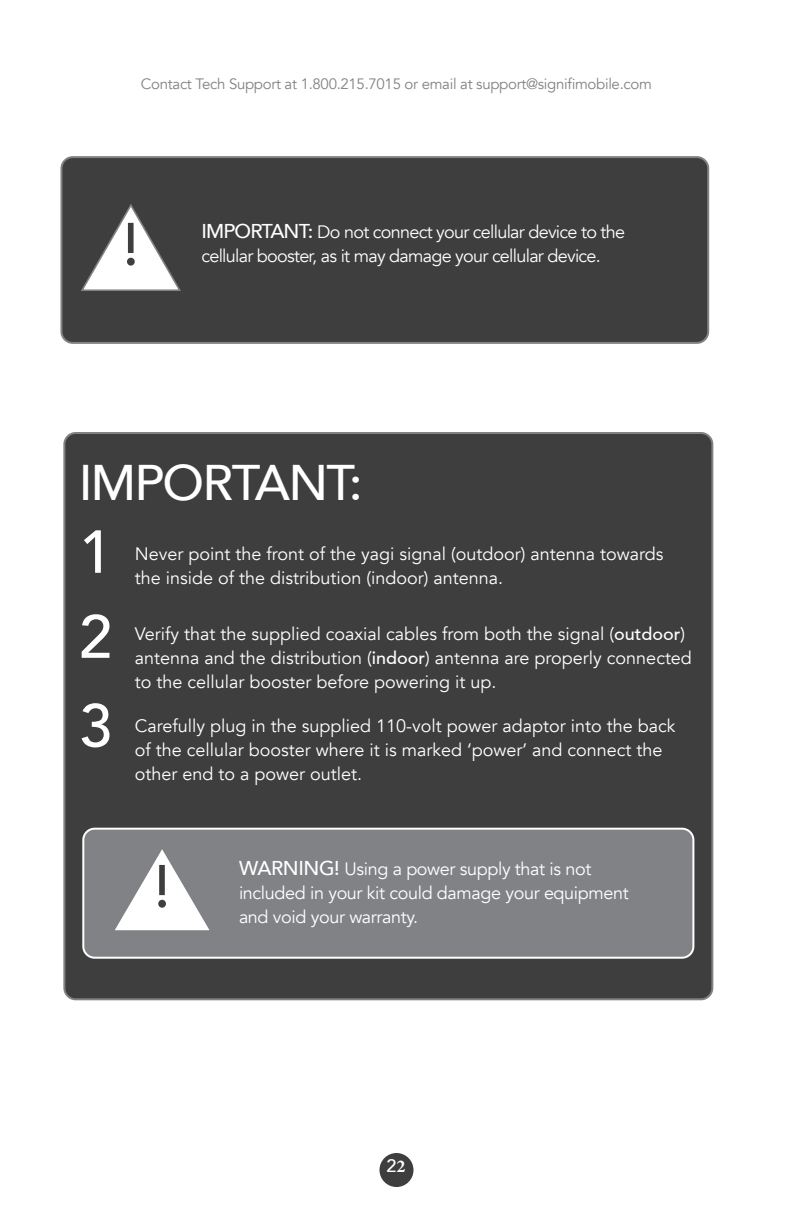
<style>
.page{position:relative;width:792px;height:1224px;background:#fff}
.page>*{position:absolute;margin:0;border:0;box-sizing:border-box;transform-origin:0 0}
.t1{font:500 60px "Avenir 65";color:#fff}
.t2{font:500 59.8px "Avenir 65";color:#3e3e3f}
.t3{font:500 50px "Avenir 65";letter-spacing:-.035em;color:#fff}
.t4{font:18px/24px "Avenir";color:#fff}
.t5{font:18px/24px "Avenir";letter-spacing:-.02em;color:#fff}
.t6{font:18px "Avenir";letter-spacing:-.04em;color:#fff}
.t7{font:500 18px "Avenir 65";color:#fff}
.t8{font:15px "Avenir";letter-spacing:-.02em;color:#808285}
.s1{font-family:"Avenir 65";font-weight:500;font-size:20px}
.s2{font-family:"Avenir 65";font-weight:500}
.s3{font-family:"Minion Pro";font-weight:700}
</style>
<div class="page">
<div style="left:379px;top:1153px;width:35px;height:34px;background:#3e3e3f;border-radius:50%"></div>
<div style="left:61px;top:157px;width:647px;height:186px;background:#3e3e3f;border-radius:11px"></div>
<div style="left:60px;top:156px;width:649px;height:188px;border:2px solid #808285;border-radius:11px"></div>
<svg style="left:81px;top:204px;width:100px;height:87px"></svg>
<div style="left:64px;top:433px;width:648px;height:566px;background:#3e3e3f;border-radius:11px"></div>
<div style="left:83px;top:829px;width:610px;height:129px;background:#808285;border-radius:11px"></div>
<div style="left:82px;top:828px;width:612px;height:131px;border:2px solid #fff;border-radius:11px"></div>
<svg style="left:115px;top:849px;width:95px;height:82px"></svg>
<p class="t8" style="left:141px;top:75px;width:512px">Contact Tech Support at 1.800.215.7015 or email at support@signifimobile.com</p>
<h2 class="t2" style="left:123px;top:210px;width:18px">!</h2>
<p class="t6" style="left:201px;top:221px;width:425px"><span class="s1">IMPORTANT:</span> Do not connect your cellular device to the</p>
<p class="t6" style="left:201px;top:245px;width:401px">cellular booster, as it may damage your cellular device.</p>
<h3 class="t3" style="left:79px;top:454px;width:285px">IMPORTANT:</h3>
<h1 class="t1" style="left:79px;top:517px;width:35px">1</h1>
<p class="t4" style="left:135px;top:542px;width:530px">Never point the front of the yagi signal (outdoor) antenna towards the inside of the distribution (indoor) antenna.</p>
<h1 class="t1" style="left:79px;top:602px;width:35px">2</h1>
<h1 class="t1" style="left:79px;top:691px;width:35px">3</h1>
<p class="t4" style="left:135px;top:622px;width:559px">Verify that the supplied coaxial cables from both the signal (<span class="s2">outdoor</span>) antenna and the distribution (<span class="s2">indoor</span>) antenna are properly connected to the cellular booster before powering it up.</p>
<p class="t4" style="left:135px;top:714px;width:542px">Carefully plug in the supplied 110-volt power adaptor into the back of the cellular booster where it is marked ‘power’ and connect the other end to a power outlet.</p>
<h2 class="t2" style="left:154px;top:852px;width:18px">!</h2>
<p class="t5" style="left:239px;top:857px;width:391px"><span class="s1">WARNING!</span> Using a power supply that is not included in your kit could damage your equipment and void your warranty.</p>
<p class="t7" style="left:386px;top:1156px;width:21px">2<span class="s3">2</span></p>
</div>
